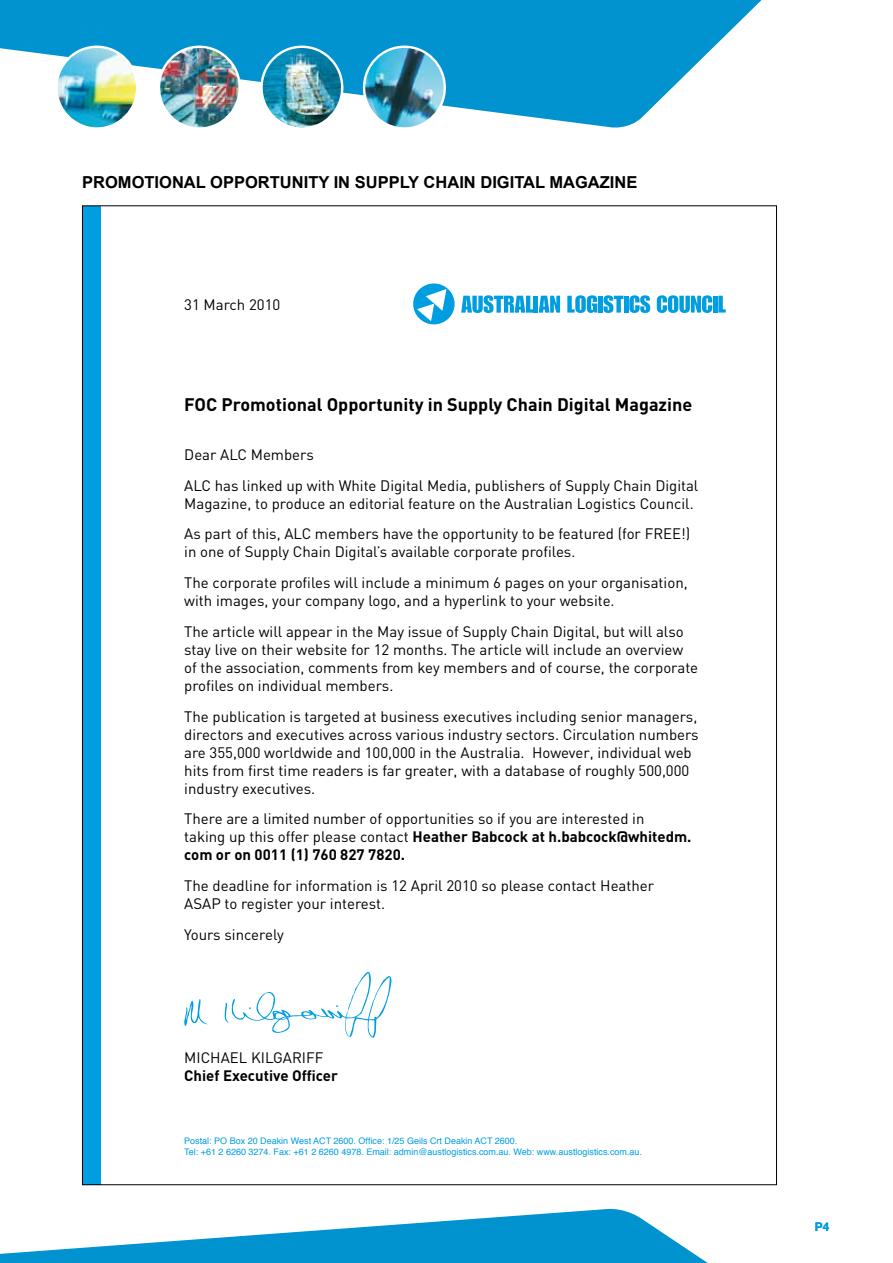
<style>
.page{position:relative;width:893px;height:1263px;background:#fff}
.page>*{position:absolute;margin:0;border:0;box-sizing:border-box;transform-origin:0 0}
.t1{font:700 18px "DIN";color:#000}
.t2{font:700 16.5px "Arial";color:#000}
.t3{font:15px/18px "DIN";color:#000}
.t4{font:700 15px "DIN";color:#000}
.t5{font:700 12px "Helvetica Neue";color:#009ee0}
.t6{font:9px/10.8px "Helvetica";color:#009ee0}
.s1{font-weight:700}
</style>
<div class="page">
<svg style="left:0;top:0;width:762px;height:128px;fill:#0093cf"></svg>
<svg style="left:0;top:1208px;width:708px;height:55px;fill:#0093cf"></svg>
<img style="left:56px;top:47px;width:81px;height:81px">
<div style="left:55px;top:46px;width:83px;height:84px;border:2px solid #fff;border-radius:50%"></div>
<img style="left:159px;top:47px;width:81px;height:81px">
<div style="left:158px;top:46px;width:83px;height:84px;border:2px solid #fff;border-radius:50%"></div>
<img style="left:262px;top:47px;width:79px;height:81px">
<div style="left:260px;top:46px;width:83px;height:84px;border:2px solid #fff;border-radius:50%"></div>
<img style="left:364px;top:47px;width:81px;height:81px">
<div style="left:363px;top:46px;width:83px;height:84px;border:2px solid #fff;border-radius:50%"></div>
<svg style="left:184px;top:999px;width:24px;height:27px"></svg>
<svg style="left:224px;top:972px;width:168px;height:66px"></svg>
<svg style="left:567px;top:295px;width:30px;height:18px"></svg>
<div style="left:598px;top:296px;width:5px;height:17px;background:#009ee0"></div>
<svg style="left:603px;top:295px;width:20px;height:18px"></svg>
<hr style="left:624px;top:296px;width:4px;height:17px;background:#009ee0">
<svg style="left:629px;top:295px;width:21px;height:18px"></svg>
<svg style="left:657px;top:295px;width:55px;height:18px"></svg>
<hr style="left:713px;top:296px;width:4px;height:17px;background:#009ee0">
<svg style="left:718px;top:296px;width:8px;height:17px"></svg>
<svg style="left:461px;top:295px;width:72px;height:18px"></svg>
<hr style="left:534px;top:296px;width:4px;height:17px;background:#009ee0">
<svg style="left:539px;top:296px;width:21px;height:17px"></svg>
<div style="left:413px;top:283px;width:42px;height:41px;background:#009ee0;border-radius:50%"></div>
<svg style="left:417px;top:289px;width:29px;height:32px"></svg>
<div style="left:83px;top:206px;width:18px;height:978px;background:#009ee0"></div>
<p class="t2" style="left:82px;top:171px;width:408px">PROMOTIONAL OPPORTUNITY IN SUPPLY CHAIN DIGI</p>
<p class="t2" style="left:514px;top:171px;width:63px">TAL MAGA</p>
<p class="t2" style="left:600px;top:171px;width:39px">ZINE</p>
<p class="t3" style="left:184px;top:295px;width:98px">31 March 2010</p>
<p class="t1" style="left:184px;top:393px;width:510px">FOC Promotional Opportunity in Supply Chain Digital Magazine</p>
<p class="t3" style="left:184px;top:439px;width:516px;line-height:30.8px">Dear ALC Members<br>ALC has linked up with White Digital Media, publishers of Supply Chain Digital</p>
<p class="t3" style="left:184px;top:487px;width:511px;line-height:30.8px">Magazine, to produce an editorial feature on the Australian Logistics Council.<br>As part of this, ALC members have the opportunity to be featured (for FREE!)</p>
<p class="t3" style="left:184px;top:536px;width:505px;line-height:30.8px">in one of Supply Chain Digital’s available corporate profiles.<br>The corporate profiles will include a minimum 6 pages on your organisation,</p>
<p class="t3" style="left:184px;top:585px;width:501px;line-height:30.8px">with images, your company logo, and a hyperlink to your website.<br>The article will appear in the May issue of Supply Chain Digital, but will also</p>
<p class="t3" style="left:184px;top:640px;width:515px">stay live on their website for 12 months. The article will include an overview of the association, comments from key members and of course, the corporate profiles on individual members.</p>
<p class="t3" style="left:184px;top:707px;width:516px">The publication is targeted at business executives including senior managers, directors and executives across various industry sectors. Circulation numbers are 355,000 worldwide and 100,000 in the Australia. However, individual web hits from first time readers is far greater, with a database of roughly 500,000 industry executives.</p>
<p class="t3" style="left:184px;top:810px;width:509px">There are a limited number of opportunities so if you are interested in<br>taking up this offer please contact <span class="s1">Heather Babcock at h.babcock@whitedm. com or on 0011 (1) 760 827 7820.</span></p>
<p class="t3" style="left:184px;top:876px;width:471px">The deadline for information is 12 April 2010 so please contact Heather<br>ASAP to register your interest.</p>
<p class="t3" style="left:184px;top:925px;width:101px">Yours sincerely</p>
<p class="t3" style="left:184px;top:1048px;width:141px">MICHAEL KILGARIFF</p>
<p class="t4" style="left:184px;top:1066px;width:155px">Chief Executive Officer</p>
<p class="t6" style="left:184px;top:1136px;width:459px">Postal: PO Box 20 Deakin West ACT 2600. Office: 1/25 Geils Crt Deakin ACT 2600.<br>Tel: +61 2 6260 3274. Fax: +61 2 6260 4978. Email: admin@austlogistics.com.au. Web: www.austlogistics.com.au.</p>
<p class="t5" style="left:815px;top:1219px;width:16px">P4</p>
</div>
